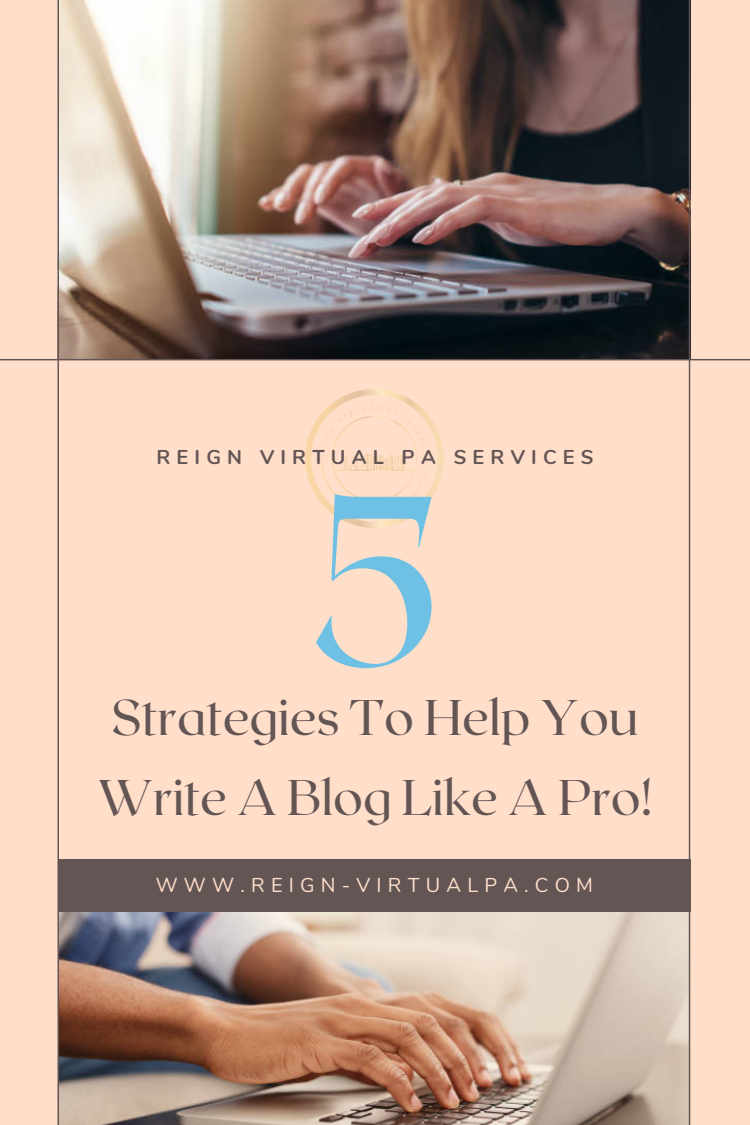
<style>
.page{position:relative;width:750px;height:1125px;background:#ffdfca}
.page>*{position:absolute;margin:0;border:0;box-sizing:border-box;transform-origin:0 0}
.t1{font:240px "Roxborough CF";color:#6ec1e4}
.t2{font:50px/79.5px "Roxborough CF";color:#645555}
.t3{font:20px "Nunito";letter-spacing:.31em;color:#ffdfca}
.t4{font:700 20px "Nunito";letter-spacing:.31em;color:#645555}
</style>
<div class="page">
<img style="left:59px;top:0;width:630px;height:359px">
<img style="left:59px;top:912px;width:630px;height:213px">
<hr style="left:57px;top:0;width:2px;height:1125px;background:#645555">
<hr style="left:689px;top:0;width:1px;height:1125px;background:#645555">
<hr style="left:0;top:359px;width:750px;height:1px;background:#645555">
<div style="left:58px;top:859px;width:632px;height:53px;background:#645555"></div>
<img style="left:306px;top:390px;width:138px;height:138px">
<p class="t4" style="left:157px;top:444px;width:438px">REIGN VIRTUAL PA SERVICES</p>
<p class="t1" style="left:308px;top:425px;width:136px">5</p>
<p class="t2" style="left:98px;top:676px;width:555px">Strategies To Help You<br>Write A Blog Like A Pro!</p>
<p class="t3" style="left:156px;top:871px;width:439px">WWW.REIGN-VIRTUALPA.COM</p>
</div>
